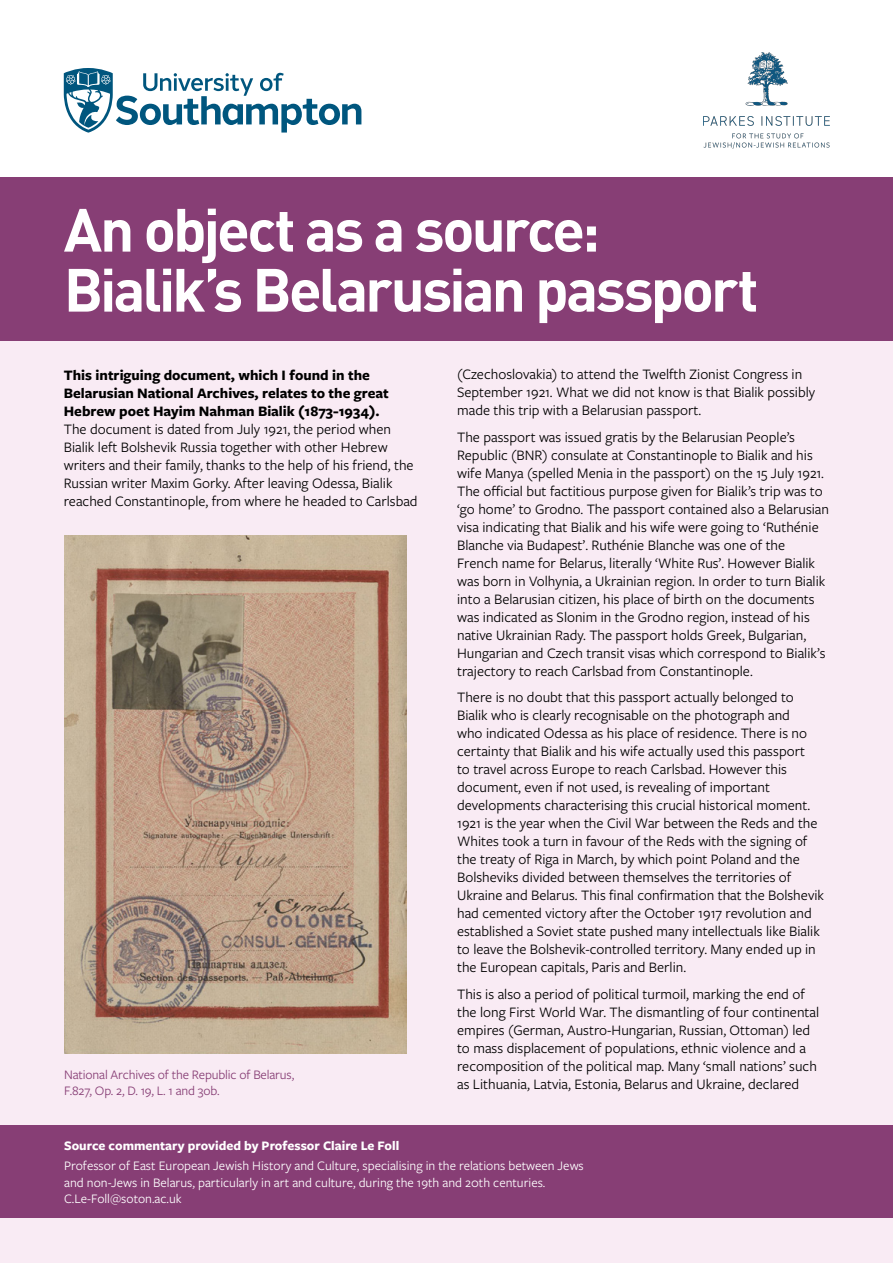
<style>
.page{position:relative;width:893px;height:1263px;background:#fff}
.page>*{position:absolute;margin:0;border:0;box-sizing:border-box;transform-origin:0 0}
.t1{font:700 60px/60px "DINOT";letter-spacing:-.05em;color:#fff}
.t2{font:15px/18px "Freight Sans Pro";color:#000}
.t3{font:700 15px/18px "Freight Sans Pro";color:#000}
.t4{font:13.5px/16.2px "Freight Sans Pro";color:#fff}
.t5{font:700 13.5px "Freight Sans Pro";color:#fff}
.t6{font:13.5px/16.2px "Freight Sans Pro";letter-spacing:-.01em;color:#873e75}
</style>
<div class="page">
<svg style="left:64px;top:68px;width:297px;height:65px"></svg>
<img style="left:703px;top:52px;width:126px;height:96px">
<div style="left:0;top:177px;width:893px;height:1086px;background:#f9ebf4"></div>
<div style="left:0;top:1125px;width:893px;height:92px;background:#873e75"></div>
<div style="left:0;top:177px;width:893px;height:163px;background:#873e75"></div>
<img style="left:64px;top:536px;width:343px;height:517px">
<h1 class="t1" style="left:64px;top:194px;width:696px">An object as a source:<br>Bialik’s Belarusian passport</h1>
<p class="t3" style="left:64px;top:366px;width:326px">This intriguing document, which I found in the<br>Belarusian National Archives, relates to the great<br>Hebrew poet Hayim Nahman Bialik (1873-1934).</p>
<p class="t2" style="left:64px;top:420px;width:355px">The document is dated from July 1921, the period when Bialik left Bolshevik Russia together with other Hebrew writers and their family, thanks to the help of his friend, the Russian writer Maxim Gorky. After leaving Odessa, Bialik reached Constantinople, from where he headed to Carlsbad</p>
<p class="t6" style="left:64px;top:1066px;width:232px">National Archives of the Republic of Belarus,<br>F.827, Op. 2, D. 19, L. 1 and 3ob.</p>
<p class="t2" style="left:457px;top:365px;width:359px">(Czechoslovakia) to attend the Twelfth Zionist Congress in<br>September 1921. What we did not know is that Bialik possibly made this trip with a Belarusian passport.</p>
<p class="t2" style="left:457px;top:427px;width:373px">The passport was issued gratis by the Belarusian People’s Republic (BNR) consulate at Constantinople to Bialik and his wife Manya (spelled Menia in the passport) on the 15 July 1921.<br>The official but factitious purpose given for Bialik’s trip was to ‘go home’ to Grodno. The passport contained also a Belarusian visa indicating that Bialik and his wife were going to ‘Ruthénie Blanche via Budapest’. Ruthénie Blanche was one of the French name for Belarus, literally ‘White Rus’. However Bialik was born in Volhynia, a Ukrainian region. In order to turn Bialik into a Belarusian citizen, his place of birth on the documents was indicated as Slonim in the Grodno region, instead of his native Ukrainian Rady. The passport holds Greek, Bulgarian, Hungarian and Czech transit visas which correspond to Bialik’s trajectory to reach Carlsbad from Constantinople.</p>
<p class="t2" style="left:457px;top:688px;width:368px">There is no doubt that this passport actually belonged to Bialik who is clearly recognisable on the photograph and<br>who indicated Odessa as his place of residence. There is no certainty that Bialik and his wife actually used this passport<br>to travel across Europe to reach Carlsbad. However this document, even if not used, is revealing of important developments characterising this crucial historical moment.<br>1921 is the year when the Civil War between the Reds and the Whites took a turn in favour of the Reds with the signing of the treaty of Riga in March, by which point Poland and the Bolsheviks divided between themselves the territories of Ukraine and Belarus. This final confirmation that the Bolshevik had cemented victory after the October 1917 revolution and established a Soviet state pushed many intellectuals like Bialik to leave the Bolshevik-controlled territory. Many ended up in the European capitals, Paris and Berlin.</p>
<p class="t2" style="left:457px;top:984px;width:364px">This is also a period of political turmoil, marking the end of the long First World War. The dismantling of four continental empires (German, Austro-Hungarian, Russian, Ottoman) led to mass displacement of populations, ethnic violence and a recomposition of the political map. Many ‘small nations’ such as Lithuania, Latvia, Estonia, Belarus and Ukraine, declared</p>
<p class="t5" style="left:165px;top:1135px;width:200px">Source commentary provided by:</p>
<p class="t5" style="left:64px;top:1136px;width:337px">Source commentary provided by Professor Claire Le Foll</p>
<p class="t4" style="left:64px;top:1157px;width:521px">Professor of East European Jewish History and Culture, specialising in the relations between Jews and non-Jews in Belarus, particularly in art and culture, during the 19th and 20th centuries.<br>C.Le-Foll@soton.ac.uk</p>
</div>
